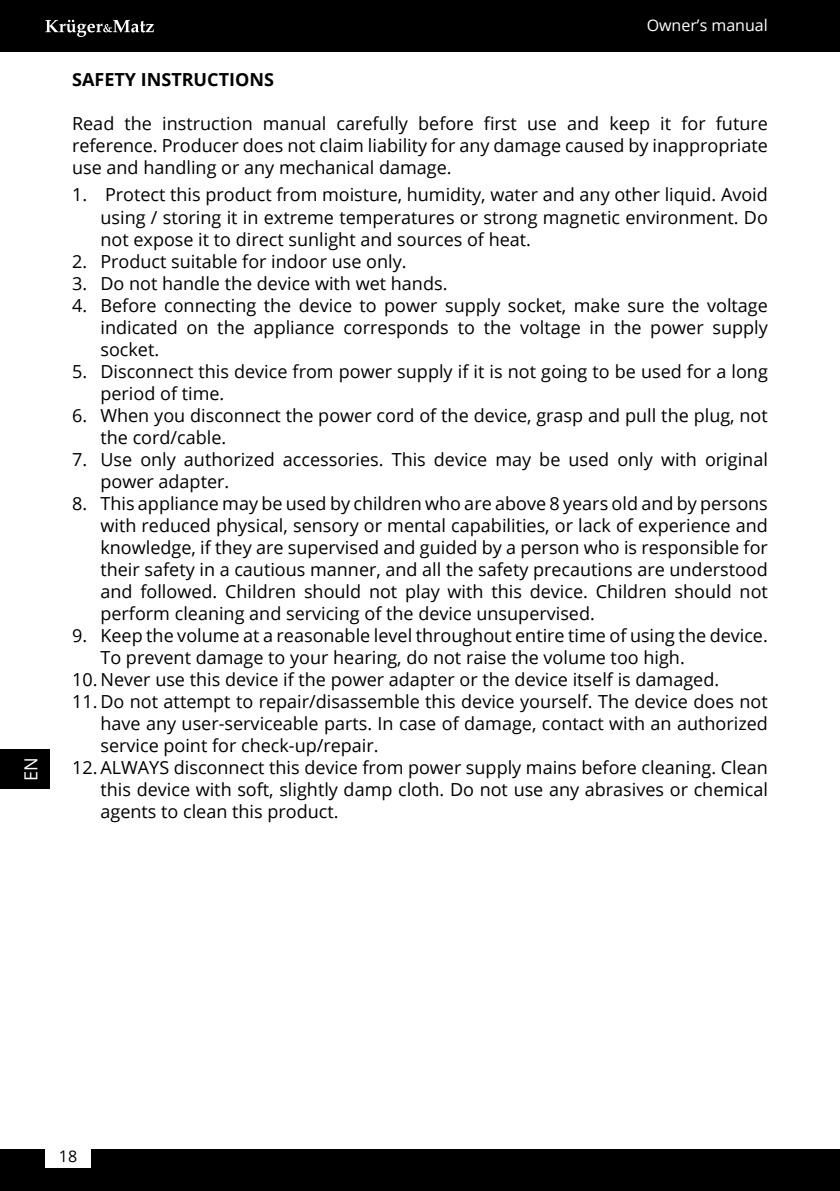
<style>
.page{position:relative;width:840px;height:1191px;background:#fff}
.page>*{position:absolute;margin:0;border:0;box-sizing:border-box;transform-origin:0 0}
.t1{font:18px/22px "Open Sans";color:#000;text-align:justify}
.t2{font:700 18px "Open Sans";color:#000}
.t3{font:18px "Open Sans";color:#fff}
.t4{font:16px "Open Sans";color:#fff}
.t5{font:16px "Open Sans";color:#000}
</style>
<div class="page">
<div style="left:0;top:1149px;width:839px;height:42px;background:#000"></div>
<div style="left:0;top:0;width:839px;height:51px;background:#000"></div>
<svg style="left:45px;top:20px;width:109px;height:17px"></svg>
<div style="left:45px;top:1144px;width:46px;height:24px;background:#fff"></div>
<div style="left:0;top:749px;width:49px;height:40px;background:#000"></div>
<p class="t3" style="left:19px;top:781px;width:25px;rotate:-90deg">EN</p>
<p class="t4" style="left:646px;top:14px;width:123px">Owner’s manual</p>
<p class="t2" style="left:72px;top:67px;width:22px">SAFETY</p>
<p class="t2" style="left:141px;top:67px;width:12px">INSTRUCTIONS</p>
<p class="t1" style="left:72px;top:112px;width:697px">Read the instruction manual carefully before first use and keep it for future reference. Producer does not claim liability for any damage caused by inappropriate use and handling or any mechanical damage.</p>
<p class="t1" style="left:100px;top:183px;width:668px;text-indent:-28px">1. Protect this product from moisture, humidity, water and any other liquid. Avoid using / storing it in extreme temperatures or strong magnetic environment. Do not expose it to direct sunlight and sources of heat.</p>
<p class="t1" style="left:72px;top:249px;width:336px">2. Product suitable for indoor use only.</p>
<p class="t1" style="left:72px;top:271px;width:376px">3. Do not handle the device with wet hands.</p>
<p class="t1" style="left:100px;top:293px;width:668px;text-indent:-28px">4. Before connecting the device to power supply socket, make sure the voltage indicated on the appliance corresponds to the voltage in the power supply socket.</p>
<p class="t1" style="left:100px;top:359px;width:668px;text-indent:-28px">5. Disconnect this device from power supply if it is not going to be used for a long period of time.</p>
<p class="t1" style="left:100px;top:403px;width:668px;text-indent:-28px">6. When you disconnect the power cord of the device, grasp and pull the plug, not the cord/cable.</p>
<p class="t1" style="left:100px;top:447px;width:668px;text-indent:-28px">7. Use only authorized accessories. This device may be used only with original power adapter.</p>
<p class="t1" style="left:100px;top:491px;width:668px;text-indent:-28px">8. This appliance may be used by children who are above 8 years old and by persons with reduced physical, sensory or mental capabilities, or lack of experience and knowledge, if they are supervised and guided by a person who is responsible for their safety in a cautious manner, and all the safety precautions are understood and followed. Children should not play with this device. Children should not perform cleaning and servicing of the device unsupervised.</p>
<p class="t1" style="left:100px;top:623px;width:668px;text-indent:-28px">9. Keep the volume at a reasonable level throughout entire time of using the device.<br>To prevent damage to your hearing, do not raise the volume too high.</p>
<p class="t1" style="left:72px;top:667px;width:648px">10. Never use this device if the power adapter or the device itself is damaged.</p>
<p class="t1" style="left:100px;top:689px;width:668px;text-indent:-28px">11. Do not attempt to repair/disassemble this device yourself. The device does not have any user-serviceable parts. In case of damage, contact with an authorized service point for check-up/repair.</p>
<p class="t1" style="left:100px;top:755px;width:668px;text-indent:-28px">12. ALWAYS disconnect this device from power supply mains before cleaning. Clean this device with soft, slightly damp cloth. Do not use any abrasives or chemical agents to clean this product.</p>
<p class="t5" style="left:59px;top:1145px;width:20px">18</p>
</div>
